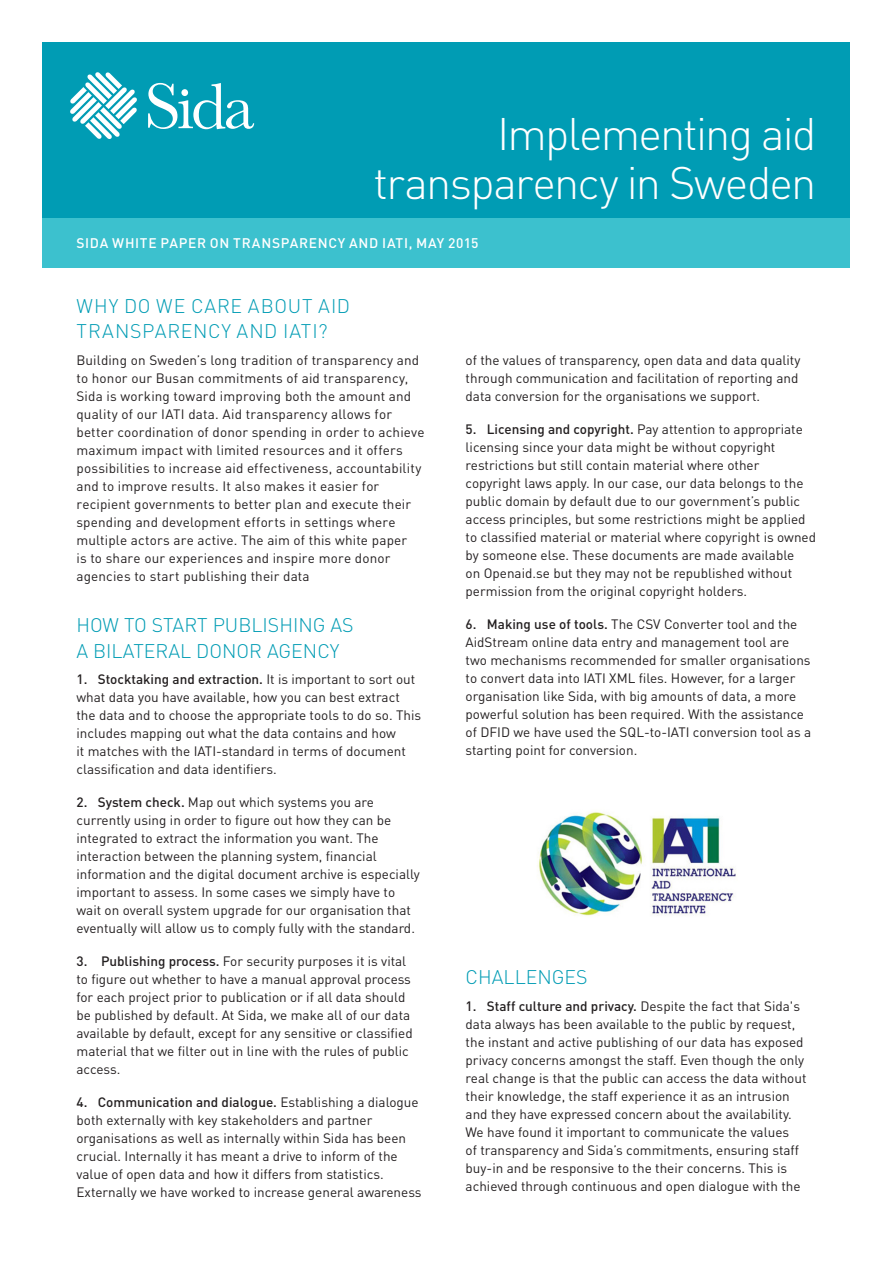
<style>
.page{position:relative;width:893px;height:1263px;background:#fff}
.page>*{position:absolute;margin:0;border:0;box-sizing:border-box;transform-origin:0 0}
.Rubrik1_omslag{font:300 45px/49.5px "DIN Pro";letter-spacing:-.04em;color:#fff;text-align:right}
._2_rubrik_versal{font:300 19.5px "DIN Pro";color:#009cb4}
._2_rubrik_versal-2{font:300 19.5px/25.5px "DIN Pro";letter-spacing:.04em;color:#009cb4}
.avsändare__datum__vä{font:500 13.8px "DIN Pro";letter-spacing:.045em;color:#fff}
._3_Ingress{font:13.5px/18px "DIN Pro";color:#231f20}
.s1{font-weight:500}
</style>
<div class="page">
<img style="left:538px;top:812px;width:198px;height:104px">
<div style="left:43px;top:43px;width:807px;height:175px;background:#009cb4"></div>
<div style="left:43px;top:218px;width:807px;height:49px;background:#3cc1ce"></div>
<svg style="left:70px;top:72px;width:67px;height:67px"></svg>
<svg style="left:148px;top:83px;width:106px;height:46px"></svg>
<p class="Rubrik1_omslag" style="left:374px;top:107px;width:444px">Implementing aid transparency in Sweden</p>
<p class="avsändare__datum__vä" style="left:77px;top:234px;width:403px">SIDA WHITE PAPER ON TRANSPARENCY AND IATI, MAY 2015</p>
<p class="_2_rubrik_versal-2" style="left:77px;top:292px;width:275px">WHY DO WE CARE ABOUT AID<br>TRANSPARENCY AND IATI?</p>
<p class="_3_Ingress" style="left:76px;top:351px;width:350px">Building on Sweden’s long tradition of transparency and to honor our Busan commitments of aid transparency, Sida is working toward improving both the amount and quality of our IATI data. Aid transparency allows for better coordination of donor spending in order to achieve maximum impact with limited resources and it offers possibilities to increase aid effectiveness, accountability and to improve results. It also makes it easier for recipient governments to better plan and execute their spending and development efforts in settings where multiple actors are active. The aim of this white paper<br>is to share our experiences and inspire more donor agencies to start publishing their data</p>
<p class="_2_rubrik_versal" style="left:76px;top:612px;width:279px">HOW TO START PUBLISHING AS</p>
<p class="_2_rubrik_versal" style="left:76px;top:637px;width:264px">A BILATERAL DONOR AGENCY</p>
<p class="_3_Ingress" style="left:76px;top:670px;width:346px"><span class="s1">1. Stocktaking and extraction.</span> It is important to sort out what data you have available, how you can best extract the data and to choose the appropriate tools to do so. This includes mapping out what the data contains and how<br>it matches with the IATI-standard in terms of document classification and data identifiers.</p>
<p class="_3_Ingress" style="left:76px;top:793px;width:345px"><span class="s1">2. System check.</span> Map out which systems you are currently using in order to figure out how they can be integrated to extract the information you want. The interaction between the planning system, financial information and the digital document archive is especially important to assess. In some cases we simply have to wait on overall system upgrade for our organisation that eventually will allow us to comply fully with the standard.</p>
<p class="_3_Ingress" style="left:76px;top:952px;width:338px"><span class="s1">3. Publishing process.</span> For security purposes it is vital to figure out whether to have a manual approval process for each project prior to publication or if all data should be published by default. At Sida, we make all of our data available by default, except for any sensitive or classified material that we filter out in line with the rules of public access.</p>
<p class="_3_Ingress" style="left:76px;top:1093px;width:346px"><span class="s1">4. Communication and dialogue.</span> Establishing a dialogue both externally with key stakeholders and partner organisations as well as internally within Sida has been crucial. Internally it has meant a drive to inform of the value of open data and how it differs from statistics.<br>Externally we have worked to increase general awareness</p>
<p class="_3_Ingress" style="left:466px;top:351px;width:336px">of the values of transparency, open data and data quality through communication and facilitation of reporting and data conversion for the organisations we support.</p>
<p class="_3_Ingress" style="left:466px;top:419px;width:352px"><span class="s1">5. Licensing and copyright.</span> Pay attention to appropriate licensing since your data might be without copyright restrictions but still contain material where other copyright laws apply. In our case, our data belongs to the public domain by default due to our government’s public access principles, but some restrictions might be applied to classified material or material where copyright is owned by someone else. These documents are made available<br>on Openaid.se but they may not be republished without permission from the original copyright holders.</p>
<p class="_3_Ingress" style="left:466px;top:614px;width:347px"><span class="s1">6. Making use of tools.</span> The CSV Converter tool and the AidStream online data entry and management tool are two mechanisms recommended for smaller organisations to convert data into IATI XML files. However, for a larger organisation like Sida, with big amounts of data, a more powerful solution has been required. With the assistance of DFID we have used the SQL-to-IATI conversion tool as a starting point for conversion.</p>
<p class="_2_rubrik_versal" style="left:466px;top:964px;width:124px">CHALLENGES</p>
<p class="_3_Ingress" style="left:466px;top:997px;width:342px"><span class="s1">1. Staff culture and privacy.</span> Despite the fact that Sida's data always has been available to the public by request, the instant and active publishing of our data has exposed privacy concerns amongst the staff. Even though the only real change is that the public can access the data without their knowledge, the staff experience it as an intrusion and they have expressed concern about the availability.<br>We have found it important to communicate the values<br>of transparency and Sida’s commitments, ensuring staff buy-in and be responsive to the their concerns. This is achieved through continuous and open dialogue with the</p>
</div>
